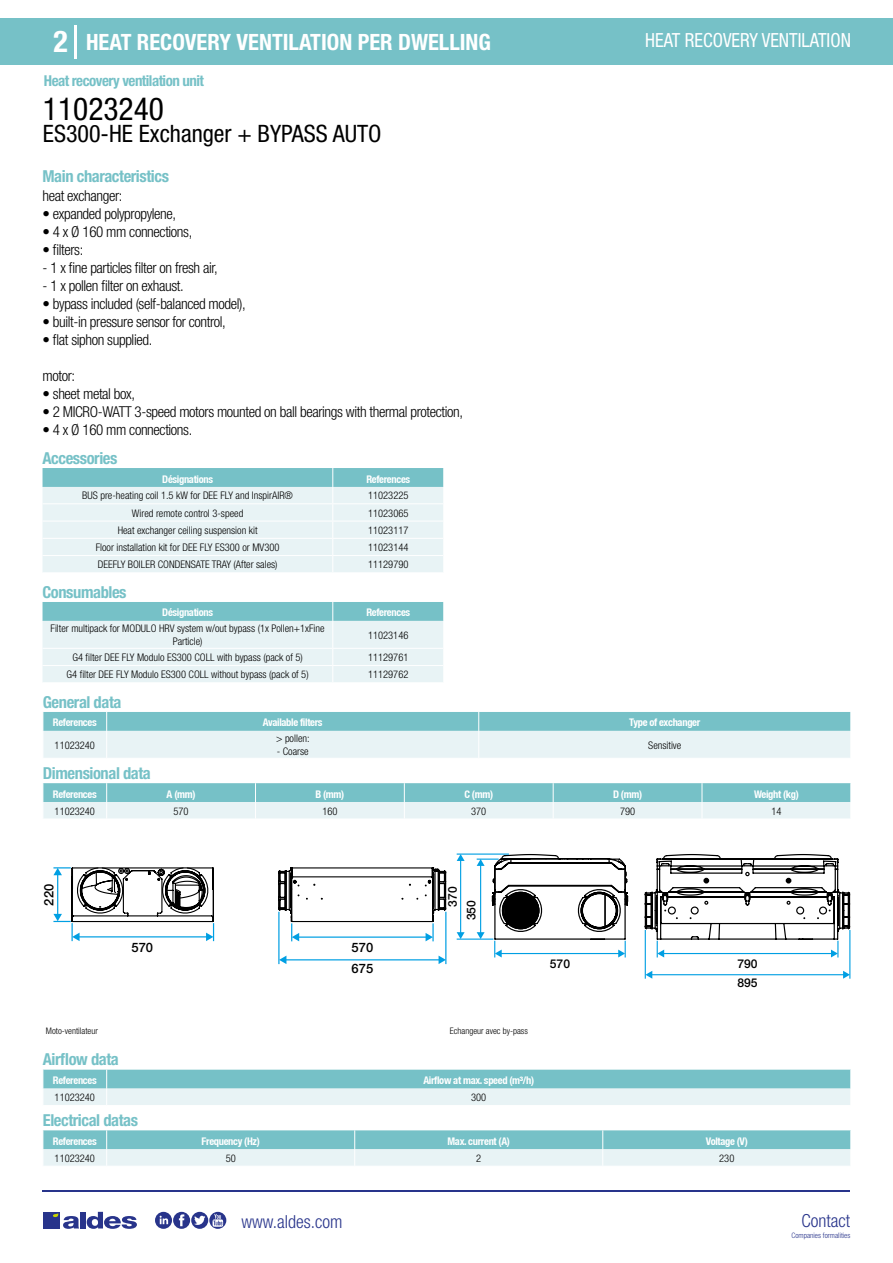
<style>
.page{position:relative;width:893px;height:1263px;background:#fff}
.page>*{position:absolute;margin:0;border:0;box-sizing:border-box;transform-origin:0 0}
.t1{font:condensed 31.5px "Helvetica Neue LT Std";color:#000}
.t2{font:700 condensed 30px "Helvetica Neue LT Std";color:#fff}
.t3{font:condensed 24px "Helvetica Neue LT Std";color:#000}
.t4{font:700 condensed 22.5px "Helvetica Neue LT Std";color:#fff}
.t5{font:condensed 19.5px "Helvetica Neue LT Std";color:#fff;scale:.95 1}
.t6{font:300 condensed 18px "Helvetica Neue";color:#28348b}
.t7{font:700 condensed 16.5px "Helvetica Neue LT Std";letter-spacing:-.025em;color:#76c1c7}
.t8{font:300 condensed 15px "Helvetica Neue LT Std";letter-spacing:-.025em;color:#000}
.t9{font:700 condensed 15px "Helvetica Neue LT Std";letter-spacing:-.035em;color:#76c1c7}
.t10{font:500 13.05px/21.1px "Helvetica Neue";color:#000}
.t11{font:500 12.15px/19.6px "Helvetica Neue";color:#000}
.t12{font:300 condensed 10.5px/12.6px "Helvetica Neue";color:#000;text-align:center}
.t13{font:700 condensed 10.5px "Helvetica Neue";letter-spacing:-.03em;color:#fff}
.t14{font:300 condensed 9px "Helvetica Neue";color:#000}
.t15{font:300 condensed 7.5px "Helvetica Neue";color:#28348b}
</style>
<div class="page">
<div style="left:0;top:18px;width:893px;height:46px;background:#76c1c7"></div>
<hr style="left:74px;top:25px;width:2px;height:33px;background:#fff">
<hr style="left:43px;top:1190px;width:807px;height:1px;background:#28348b">
<svg style="left:155px;top:1212px;width:71px;height:17px"></svg>
<div style="left:43px;top:1212px;width:17px;height:16px;background:#28348b"></div>
<div style="left:80px;top:1212px;width:6px;height:16px;background:#28348b"></div>
<svg style="left:87px;top:1212px;width:50px;height:17px"></svg>
<svg style="left:53px;top:1213px;width:26px;height:16px"></svg>
<svg style="left:43px;top:468px;width:401px;height:104px;background:#d4eaed"></svg>
<svg style="left:43px;top:602px;width:401px;height:80px;background:#cde7ea"></svg>
<svg style="left:43px;top:712px;width:808px;height:46px;background:#b9dee2"></svg>
<svg style="left:43px;top:783px;width:808px;height:36px;background:#add9dd"></svg>
<svg style="left:53px;top:867px;width:393px;height:98px"></svg>
<hr style="left:480px;top:865px;width:1px;height:68px;background:#009fe3">
<svg style="left:477px;top:932px;width:8px;height:6px"></svg>
<svg style="left:477px;top:860px;width:8px;height:6px"></svg>
<hr style="left:460px;top:860px;width:1px;height:73px;background:#009fe3">
<svg style="left:457px;top:932px;width:8px;height:6px"></svg>
<svg style="left:457px;top:855px;width:8px;height:6px"></svg>
<svg style="left:491px;top:854px;width:359px;height:103px"></svg>
<hr style="left:645px;top:930px;width:1px;height:49px;background:#009fe3">
<hr style="left:849px;top:930px;width:1px;height:49px;background:#009fe3">
<hr style="left:651px;top:974px;width:193px;height:1px;background:#009fe3">
<svg style="left:645px;top:971px;width:7px;height:8px"></svg>
<svg style="left:843px;top:971px;width:7px;height:8px"></svg>
<hr style="left:457px;top:938px;width:36px;height:2px;background:#009fe3">
<hr style="left:457px;top:853px;width:52px;height:2px;background:#009fe3">
<hr style="left:477px;top:858px;width:22px;height:2px;background:#009fe3">
<svg style="left:43px;top:1070px;width:808px;height:35px;background:#acd8dc"></svg>
<svg style="left:43px;top:1130px;width:808px;height:36px;background:#add9dd"></svg>
<h2 class="t2" style="left:54px;top:24px;width:16px">2</h2>
<h3 class="t4" style="left:86px;top:28px;width:406px">HEAT RECOVERY VENTILATION PER DWELLING</h3>
<h3 class="t5" style="left:645px;top:29px;width:218px">HEAT RECOVERY VENTILATION</h3>
<h3 class="t9" style="left:44px;top:71px;width:162px">Heat recovery ventilation unit</h3>
<h1 class="t1" style="left:43px;top:91px;width:122px">11023240</h1>
<h3 class="t3" style="left:43px;top:120px;width:340px">ES300-HE Exchanger + BYPASS AUTO</h3>
<h3 class="t7" style="left:43px;top:166px;width:128px">Main characteristics</h3>
<h3 class="t8" style="left:43px;top:187px;width:81px">heat exchanger:</h3>
<h3 class="t8" style="left:43px;top:205px;width:135px">• expanded polypropylene,</h3>
<h3 class="t8" style="left:43px;top:223px;width:151px">• 4 x Ø 160 mm connections,</h3>
<h3 class="t8" style="left:43px;top:241px;width:42px">• filters:</h3>
<h3 class="t8" style="left:43px;top:259px;width:177px">- 1 x fine particles filter on fresh air,</h3>
<h3 class="t8" style="left:43px;top:277px;width:143px">- 1 x pollen filter on exhaust.</h3>
<h3 class="t8" style="left:43px;top:295px;width:205px">• bypass included (self-balanced model),</h3>
<h3 class="t8" style="left:43px;top:313px;width:185px">• built-in pressure sensor for control,</h3>
<h3 class="t8" style="left:43px;top:331px;width:111px">• flat siphon supplied.</h3>
<h3 class="t8" style="left:43px;top:367px;width:34px">motor:</h3>
<h3 class="t8" style="left:43px;top:385px;width:94px">• sheet metal box,</h3>
<h3 class="t8" style="left:43px;top:403px;width:422px">• 2 MICRO-WATT 3-speed motors mounted on ball bearings with thermal protection,</h3>
<h3 class="t8" style="left:43px;top:421px;width:151px">• 4 x Ø 160 mm connections.</h3>
<h3 class="t7" style="left:43px;top:448px;width:76px">Accessories</h3>
<p class="t13" style="left:162px;top:472px;width:52px">Désignations</p>
<p class="t13" style="left:366px;top:472px;width:45px">References</p>
<p class="t12" style="left:82px;top:489px;width:212px">BUS pre-heating coil 1.5 kW for DEE FLY and InspirAIR®</p>
<p class="t12" style="left:368px;top:489px;width:42px">11023225</p>
<p class="t12" style="left:132px;top:506px;width:113px">Wired remote control 3-speed</p>
<p class="t12" style="left:368px;top:506px;width:42px">11023065</p>
<p class="t12" style="left:118px;top:524px;width:141px">Heat exchanger ceiling suspension kit</p>
<p class="t12" style="left:368px;top:524px;width:42px">11023117</p>
<p class="t12" style="left:96px;top:541px;width:185px">Floor installation kit for DEE FLY ES300 or MV300</p>
<p class="t12" style="left:368px;top:541px;width:42px">11023144</p>
<p class="t12" style="left:98px;top:558px;width:181px">DEEFLY BOILER CONDENSATE TRAY (After sales)</p>
<p class="t12" style="left:368px;top:558px;width:42px">11129790</p>
<h3 class="t7" style="left:43px;top:582px;width:86px">Consumables</h3>
<p class="t13" style="left:162px;top:606px;width:52px">Désignations</p>
<p class="t13" style="left:366px;top:606px;width:45px">References</p>
<p class="t12" style="left:51px;top:622px;width:276px">Filter multipack for MODULO HRV system w/out bypass (1x Pollen+1xFine<br>Particle)</p>
<p class="t12" style="left:368px;top:628px;width:42px">11023146</p>
<p class="t12" style="left:72px;top:651px;width:232px">G4 filter DEE FLY Modulo ES300 COLL with bypass (pack of 5)</p>
<p class="t12" style="left:368px;top:651px;width:42px">11129761</p>
<p class="t12" style="left:67px;top:668px;width:244px">G4 filter DEE FLY Modulo ES300 COLL without bypass (pack of 5)</p>
<p class="t12" style="left:368px;top:668px;width:42px">11129762</p>
<h3 class="t7" style="left:43px;top:692px;width:80px">General data</h3>
<p class="t13" style="left:53px;top:716px;width:45px">References</p>
<p class="t13" style="left:263px;top:716px;width:61px">Available filters</p>
<p class="t13" style="left:629px;top:716px;width:73px">Type of exchanger</p>
<p class="t12" style="left:55px;top:738px;width:42px">11023240</p>
<p class="t12" style="left:276px;top:732px;width:35px">&gt; pollen:</p>
<p class="t12" style="left:277px;top:745px;width:33px">- Coarse</p>
<p class="t12" style="left:648px;top:738px;width:35px">Sensitive</p>
<h3 class="t7" style="left:43px;top:763px;width:109px">Dimensional data</h3>
<p class="t13" style="left:53px;top:788px;width:45px">References</p>
<p class="t13" style="left:167px;top:788px;width:30px">A (mm)</p>
<p class="t13" style="left:315px;top:788px;width:30px">B (mm)</p>
<p class="t13" style="left:464px;top:788px;width:30px">C (mm)</p>
<p class="t13" style="left:613px;top:788px;width:31px">D (mm)</p>
<p class="t13" style="left:754px;top:788px;width:46px">Weight (kg)</p>
<p class="t12" style="left:55px;top:804px;width:42px">11023240</p>
<p class="t12" style="left:174px;top:804px;width:17px">570</p>
<p class="t12" style="left:322px;top:804px;width:17px">160</p>
<p class="t12" style="left:471px;top:804px;width:17px">370</p>
<p class="t12" style="left:620px;top:804px;width:17px">790</p>
<p class="t12" style="left:771px;top:804px;width:12px">14</p>
<p class="t10" style="left:38px;top:905px;width:23px;rotate:-90deg">220</p>
<p class="t10" style="left:132px;top:937px;width:23px">570</p>
<p class="t10" style="left:352px;top:937px;width:23px">570<br>675</p>
<p class="t11" style="left:443px;top:907px;width:22px;rotate:-90deg">370</p>
<p class="t11" style="left:461px;top:920px;width:22px;rotate:-90deg">350</p>
<p class="t11" style="left:550px;top:953px;width:22px">570</p>
<p class="t11" style="left:737px;top:953px;width:22px">790<br>895</p>
<p class="t14" style="left:46px;top:1026px;width:54px">Moto-ventilateur</p>
<p class="t14" style="left:450px;top:1026px;width:80px">Echangeur avec by-pass</p>
<h3 class="t7" style="left:43px;top:1049px;width:77px">Airflow data</h3>
<p class="t13" style="left:53px;top:1074px;width:45px">References</p>
<p class="t13" style="left:423px;top:1074px;width:112px">Airflow at max. speed (m³/h)</p>
<p class="t12" style="left:55px;top:1091px;width:42px">11023240</p>
<p class="t12" style="left:471px;top:1091px;width:17px">300</p>
<h3 class="t7" style="left:43px;top:1110px;width:97px">Electrical datas</h3>
<p class="t13" style="left:53px;top:1135px;width:45px">References</p>
<p class="t13" style="left:202px;top:1135px;width:60px">Frequency (Hz)</p>
<p class="t13" style="left:447px;top:1135px;width:64px">Max. current (A)</p>
<p class="t13" style="left:706px;top:1135px;width:44px">Voltage (V)</p>
<p class="t12" style="left:55px;top:1151px;width:42px">11023240</p>
<p class="t12" style="left:226px;top:1151px;width:12px">50</p>
<p class="t12" style="left:476px;top:1151px;width:7px">2</p>
<p class="t12" style="left:719px;top:1151px;width:17px">230</p>
<h3 class="t6" style="left:241px;top:1211px;width:102px">www.aldes.com</h3>
<h3 class="t6" style="left:801px;top:1211px;width:50px">Contact</h3>
<p class="t15" style="left:791px;top:1230px;width:60px">Companies formalities</p>
</div>
